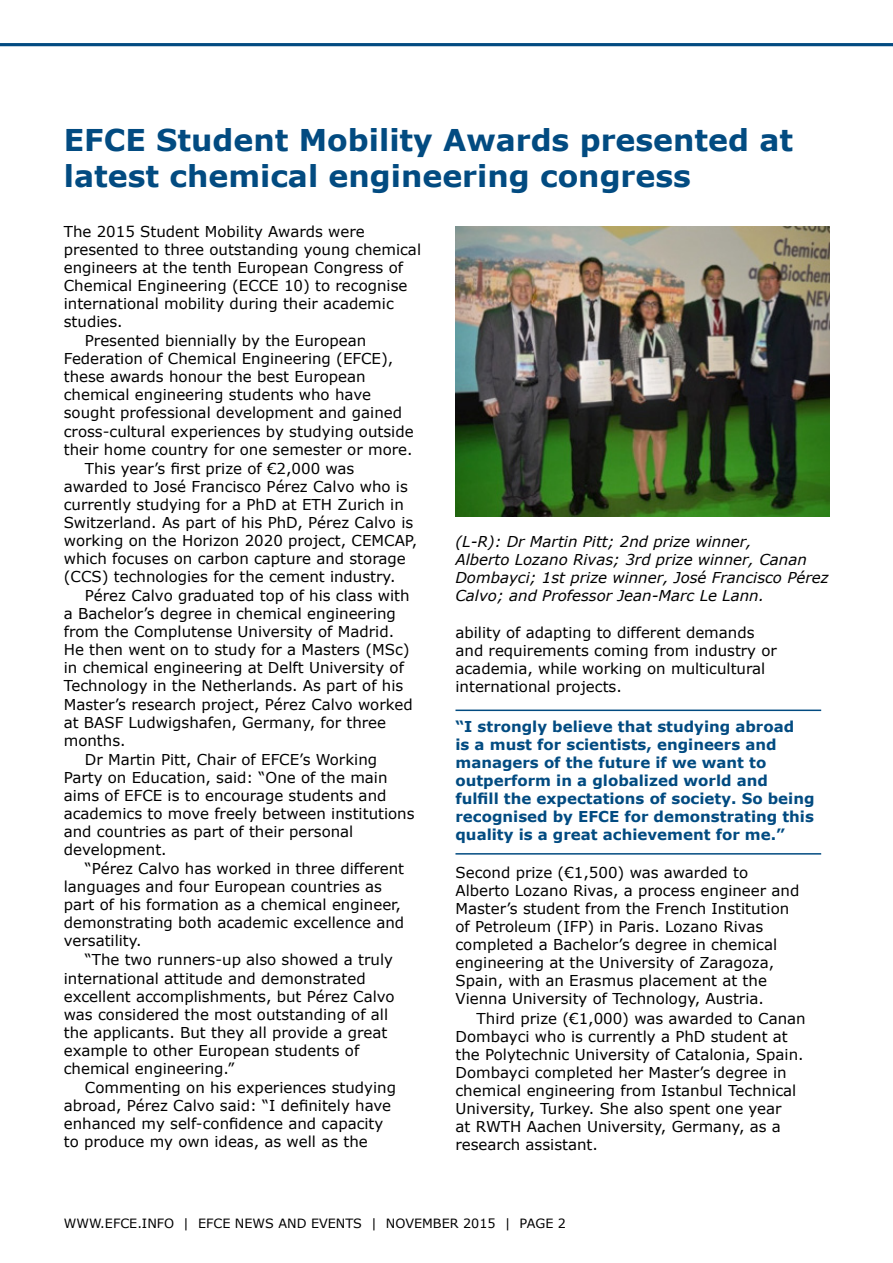
<style>
.page{position:relative;width:893px;height:1263px;background:#fff}
.page>*{position:absolute;margin:0;border:0;box-sizing:border-box;transform-origin:0 0}
.Main_head{font:700 30px/36px "Verdana";color:#024b81}
.body{font:15px/18px "Verdana";color:#000}
.body-2{font:700 15px/18px "Verdana";color:#024b81}
.body_first_para{font:italic 15px/18px "Verdana";color:#000}
.t1{font:12.75px "Verdana";color:#000}
</style>
<div class="page">
<hr style="left:0;top:43px;width:893px;height:3px;background:#024b81">
<hr style="left:455px;top:709px;width:366px;height:2px;background:#024b81">
<hr style="left:455px;top:853px;width:366px;height:1px;background:#024b81">
<img style="left:455px;top:226px;width:374px;height:291px">
<p class="Main_head" style="left:64px;top:121px;width:731px">EFCE Student Mobility Awards presented at latest chemical engineering congress</p>
<p class="body" style="left:64px;top:222px;width:359px">The 2015 Student Mobility Awards were presented to three outstanding young chemical engineers at the tenth European Congress of Chemical Engineering (ECCE 10) to recognise international mobility during their academic studies.</p>
<p class="body" style="left:64px;top:332px;width:351px;text-indent:21px">Presented biennially by the European Federation of Chemical Engineering (EFCE), these awards honour the best European chemical engineering students who have sought professional development and gained cross-cultural experiences by studying outside their home country for one semester or more.</p>
<p class="body" style="left:64px;top:459px;width:355px;text-indent:21px">This year’s first prize of €2,000 was awarded to José Francisco Pérez Calvo who is currently studying for a PhD at ETH Zurich in Switzerland. As part of his PhD, Pérez Calvo is working on the Horizon 2020 project, CEMCAP, which focuses on carbon capture and storage (CCS) technologies for the cement industry.</p>
<p class="body" style="left:64px;top:586px;width:351px;text-indent:21px">Pérez Calvo graduated top of his class with a Bachelor’s degree in chemical engineering from the Complutense University of Madrid.<br>He then went on to study for a Masters (MSc) in chemical engineering at Delft University of Technology in the Netherlands. As part of his Master’s research project, Pérez Calvo worked at BASF Ludwigshafen, Germany, for three months.</p>
<p class="body" style="left:64px;top:750px;width:352px;text-indent:21px">Dr Martin Pitt, Chair of EFCE’s Working Party on Education, said: “One of the main aims of EFCE is to encourage students and academics to move freely between institutions and countries as part of their personal development.</p>
<p class="body" style="left:64px;top:859px;width:342px;text-indent:21px">“Pérez Calvo has worked in three different languages and four European countries as part of his formation as a chemical engineer, demonstrating both academic excellence and versatility.</p>
<p class="body" style="left:64px;top:951px;width:332px;text-indent:21px">“The two runners-up also showed a truly international attitude and demonstrated excellent accomplishments, but Pérez Calvo was considered the most outstanding of all the applicants. But they all provide a great example to other European students of chemical engineering.”</p>
<p class="body" style="left:64px;top:1078px;width:334px;text-indent:21px">Commenting on his experiences studying abroad, Pérez Calvo said: “I definitely have enhanced my self-confidence and capacity to produce my own ideas, as well as the</p>
<p class="body_first_para" style="left:455px;top:533px;width:375px">(L-R): Dr Martin Pitt; 2nd prize winner,<br>Alberto Lozano Rivas; 3rd prize winner, Canan Dombayci; 1st prize winner, José Francisco Pérez Calvo; and Professor Jean-Marc Le Lann.</p>
<p class="body" style="left:455px;top:623px;width:323px">ability of adapting to different demands and requirements coming from industry or academia, while working on multicultural international projects.</p>
<p class="body-2" style="left:455px;top:717px;width:361px">“I strongly believe that studying abroad<br>is a must for scientists, engineers and managers of the future if we want to outperform in a globalized world and fulfill the expectations of society. So being recognised by EFCE for demonstrating this quality is a great achievement for me.”</p>
<p class="body" style="left:455px;top:864px;width:345px">Second prize (€1,500) was awarded to Alberto Lozano Rivas, a process engineer and Master’s student from the French Institution of Petroleum (IFP) in Paris. Lozano Rivas completed a Bachelor’s degree in chemical engineering at the University of Zaragoza, Spain, with an Erasmus placement at the Vienna University of Technology, Austria.</p>
<p class="body" style="left:455px;top:1009px;width:352px;text-indent:21px">Third prize (€1,000) was awarded to Canan Dombayci who is currently a PhD student at the Polytechnic University of Catalonia, Spain.<br>Dombayci completed her Master’s degree in chemical engineering from Istanbul Technical University, Turkey. She also spent one year<br>at RWTH Aachen University, Germany, as a research assistant.</p>
<p class="t1" style="left:64px;top:1215px;width:504px">WWW.EFCE.INFO | EFCE NEWS AND EVENTS | NOVEMBER 2015 | PAGE 2</p>
</div>
